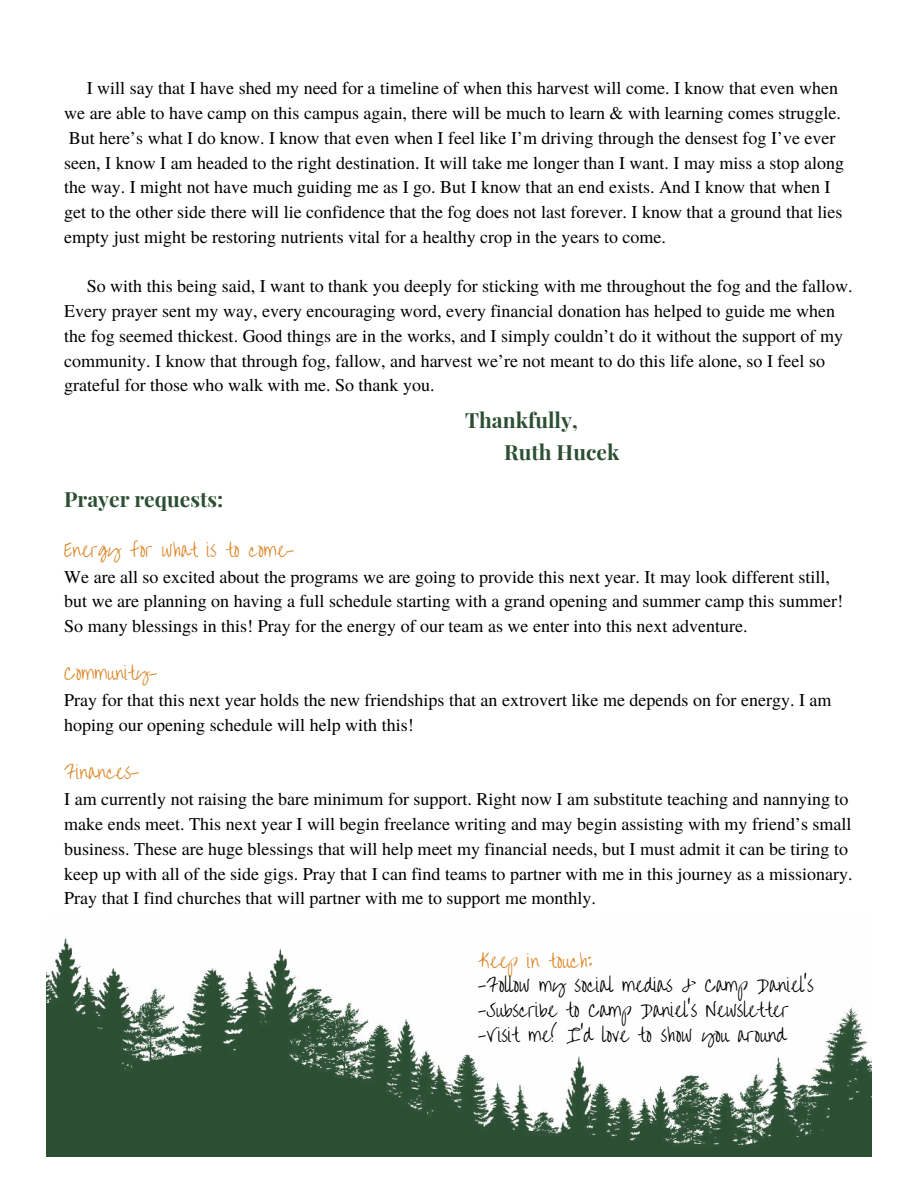
<style>
.page{position:relative;width:918px;height:1188px;background:#fff}
.page>*{position:absolute;margin:0;border:0;box-sizing:border-box;transform-origin:0 0}
.t1{font:700 21px/31.5px "Playfair Display";color:#2c4f34}
.t2{font:18px/24.8px "Te X Gyre Termes";color:#000}
.t3{font:18px/24.8px "Overthe Rainbow";color:#000}
.t4{font:18px "Overthe Rainbow";color:#dc8729}
</style>
<div class="page">
<img style="left:46px;top:938px;width:826px;height:218px">
<p class="t2" style="left:64px;top:75px;width:781px;text-indent:22px">I will say that I have shed my need for a timeline of when this harvest will come. I know that even when we are able to have camp on this campus again, there will be much to learn &amp; with learning comes struggle.<br>But here’s what I do know. I know that even when I feel like I’m driving through the densest fog I’ve ever seen, I know I am headed to the right destination. It will take me longer than I want. I may miss a stop along the way. I might not have much guiding me as I go. But I know that an end exists. And I know that when I get to the other side there will lie confidence that the fog does not last forever. I know that a ground that lies empty just might be restoring nutrients vital for a healthy crop in the years to come.</p>
<p class="t2" style="left:64px;top:273px;width:790px;text-indent:22px">So with this being said, I want to thank you deeply for sticking with me throughout the fog and the fallow.<br>Every prayer sent my way, every encouraging word, every financial donation has helped to guide me when the fog seemed thickest. Good things are in the works, and I simply couldn’t do it without the support of my community. I know that through fog, fallow, and harvest we’re not meant to do this life alone, so I feel so grateful for those who walk with me. So thank you.</p>
<p class="t1" style="left:504px;top:403px;width:117px;text-indent:-39px">Thankfully,<br>Ruth Hucek</p>
<p class="t1" style="left:64px;top:482px;width:161px">Prayer requests:</p>
<p class="t4" style="left:64px;top:540px;width:232px">Energy for what is to come-</p>
<p class="t2" style="left:64px;top:563px;width:780px">We are all so excited about the programs we are going to provide this next year. It may look different still, but we are planning on having a full schedule starting with a grand opening and summer camp this summer!<br>So many blessings in this! Pray for the energy of our team as we enter into this next adventure.</p>
<p class="t4" style="left:64px;top:664px;width:95px">Community-</p>
<p class="t2" style="left:64px;top:687px;width:769px">Pray for that this next year holds the new friendships that an extrovert like me depends on for energy. I am hoping our opening schedule will help with this!</p>
<p class="t4" style="left:64px;top:763px;width:77px">Finances-</p>
<p class="t2" style="left:64px;top:786px;width:790px">I am currently not raising the bare minimum for support. Right now I am substitute teaching and nannying to make ends meet. This next year I will begin freelance writing and may begin assisting with my friend’s small business. These are huge blessings that will help meet my financial needs, but I must admit it can be tiring to keep up with all of the side gigs. Pray that I can find teams to partner with me in this journey as a missionary.<br>Pray that I find churches that will partner with me to support me monthly.</p>
<p class="t4" style="left:478px;top:951px;width:116px">Keep in touch:</p>
<p class="t3" style="left:478px;top:974px;width:337px">-Follow my social medias &amp; Camp Daniel's -Subscribe to Camp Daniel's Newsletter -Visit me! I'd love to show you around</p>
</div>
